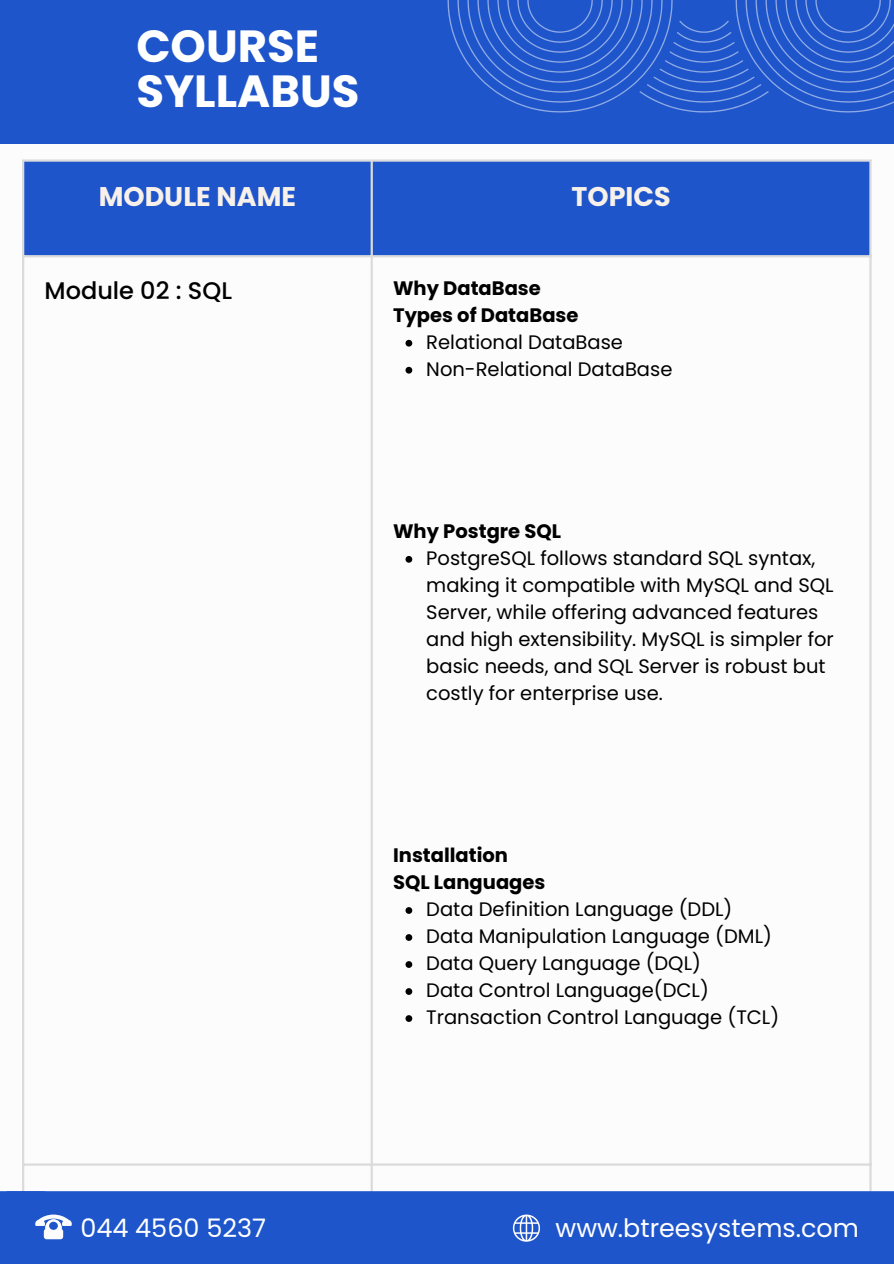
<style>
.page{position:relative;width:894px;height:1264px;background:#fff}
.page>*{position:absolute;margin:0;border:0;box-sizing:border-box;transform-origin:0 0}
.t1{font:700 45px/45px "Poppins";color:#fff}
.t2{font:700 27px "Poppins";color:#f8f1ea}
.t3{font:25.5px "Poppins";color:#fff}
.t4{font:25.35px "Poppins";color:#fff}
.t5{font:500 24px "Poppins";color:#000}
.t6{font:19.5px/27px "Poppins";color:#000}
.t7{font:700 19.5px "Poppins";color:#000}
</style>
<div class="page">
<div style="left:24px;top:162px;width:845px;height:93px;background:#1e55cb"></div>
<svg style="left:405px;top:340px;width:7px;height:6px"></svg>
<svg style="left:405px;top:367px;width:7px;height:6px"></svg>
<svg style="left:405px;top:556px;width:7px;height:6px"></svg>
<svg style="left:405px;top:907px;width:7px;height:6px"></svg>
<svg style="left:405px;top:934px;width:7px;height:6px"></svg>
<svg style="left:405px;top:961px;width:7px;height:6px"></svg>
<svg style="left:405px;top:988px;width:7px;height:6px"></svg>
<svg style="left:405px;top:1015px;width:7px;height:6px"></svg>
<hr style="left:22px;top:162px;width:2px;height:1101px;background:#dbdbdb">
<hr style="left:370px;top:162px;width:3px;height:1101px;background:#dbdbdb">
<hr style="left:869px;top:162px;width:2px;height:1101px;background:#dbdbdb">
<hr style="left:22px;top:159px;width:849px;height:3px;background:#dbdbdb">
<hr style="left:22px;top:255px;width:849px;height:2px;background:#dbdbdb">
<hr style="left:22px;top:1163px;width:849px;height:2px;background:#dbdbdb">
<hr style="left:22px;top:1263px;width:849px;height:1px;background:#dbdbdb">
<div style="left:0;top:1191px;width:893px;height:72px;background:#1e55cb"></div>
<svg style="left:35px;top:1191px;width:37px;height:49px"></svg>
<svg style="left:512px;top:1214px;width:27px;height:27px"></svg>
<div style="left:0;top:0;width:893px;height:144px;background:#1e55cb"></div>
<svg style="left:457px;top:0;width:436px;height:112px"></svg>
<p class="t1" style="left:136px;top:24px;width:225px">COURSE<br>SYLLABUS</p>
<p class="t2" style="left:99px;top:178px;width:199px">MODULE NAME</p>
<p class="t2" style="left:571px;top:178px;width:101px">TOPICS</p>
<p class="t5" style="left:45px;top:274px;width:189px">Module 02 : SQL</p>
<h1 class="t7" style="left:393px;top:274px;width:149px">Why DataBase</h1>
<p class="t7" style="left:393px;top:301px;width:187px">Types of DataBase</p>
<p class="t6" style="left:426px;top:328px;width:198px">Relational DataBase</p>
<p class="t6" style="left:426px;top:355px;width:247px">Non-Relational DataBase</p>
<p class="t7" style="left:393px;top:517px;width:169px">Why Postgre SQL</p>
<p class="t6" style="left:426px;top:544px;width:409px">PostgreSQL follows standard SQL syntax, making it compatible with MySQL and SQL Server, while offering advanced features and high extensibility. MySQL is simpler for basic needs, and SQL Server is robust but costly for enterprise use.</p>
<p class="t7" style="left:393px;top:841px;width:116px">Installation</p>
<p class="t7" style="left:393px;top:868px;width:154px">SQL Languages</p>
<p class="t6" style="left:426px;top:895px;width:307px">Data Definition Language (DDL)</p>
<p class="t6" style="left:426px;top:922px;width:347px">Data Manipulation Language (DML)</p>
<p class="t6" style="left:426px;top:949px;width:276px">Data Query Language (DQL)</p>
<p class="t6" style="left:426px;top:976px;width:284px">Data Control Language(DCL)</p>
<p class="t6" style="left:426px;top:1003px;width:354px">Transaction Control Language (TCL)</p>
<p class="t3" style="left:80px;top:1210px;width:187px">044 4560 5237</p>
<p class="t4" style="left:555px;top:1209px;width:304px">www.btreesystems.com</p>
</div>
